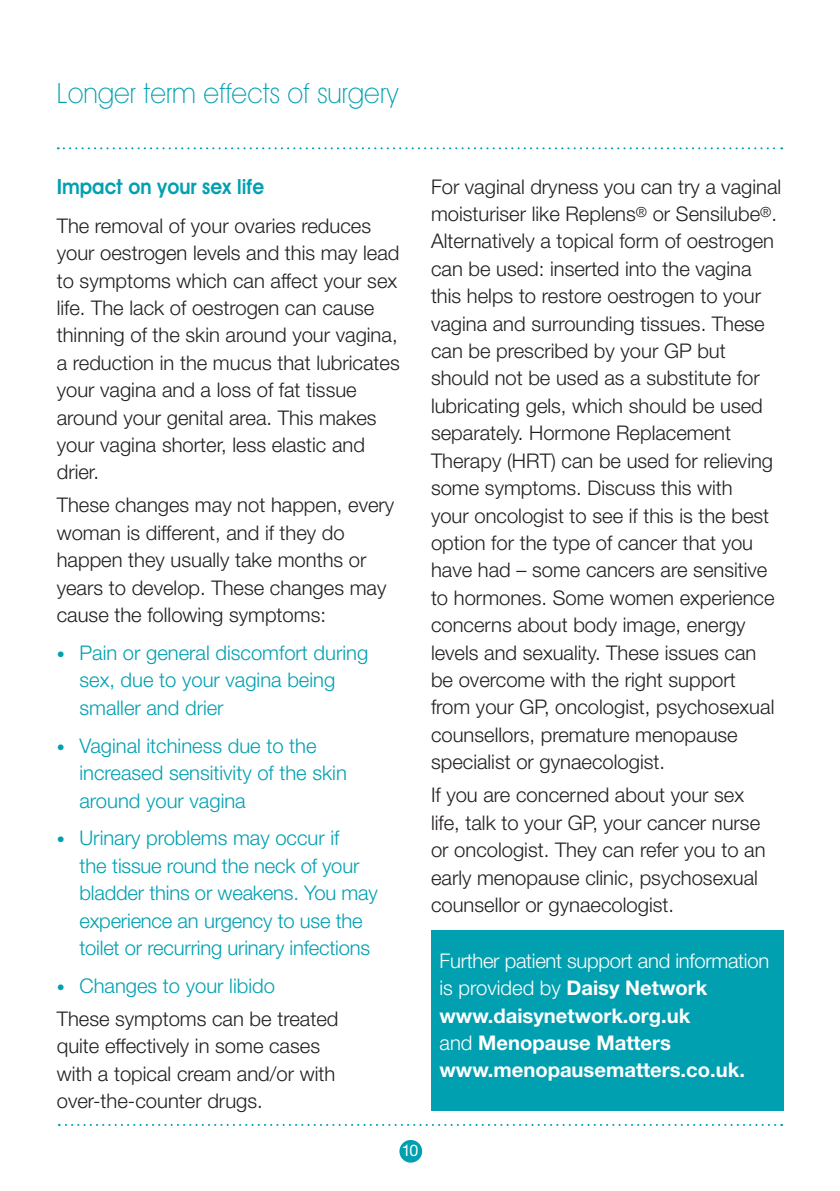
<style>
.page{position:relative;width:840px;height:1191px;background:#fff}
.page>*{position:absolute;margin:0;border:0;box-sizing:border-box;transform-origin:0 0}
.headings1{font:300 28px "Action";color:#00a0b0}
.sub_headings{font:700 21px "Action";color:#00a0b0}
.body_copy{font:300 20.2px/27.4px "Helvetica Neue";color:#231f20}
.body_indents{font:300 20.2px/27.4px "Helvetica Neue";color:#00a0b0}
.body_copy-2{font:700 20.2px/27.4px "Helvetica Neue";color:#fff}
.body_copy-3{font:16px "Helvetica Neue";color:#fff}
.s1{font-size:16px}
.s2{font-weight:300}
</style>
<div class="page">
<svg style="left:59px;top:1124px;width:711px;height:2px"></svg>
<div style="left:399px;top:1140px;width:23px;height:22px;background:#00a0b0;border-radius:50%"></div>
<svg style="left:58px;top:147px;width:723px;height:2px"></svg>
<div style="left:431px;top:930px;width:351px;height:180px;background:#00a0b0"></div>
<p class="headings1" style="left:57px;top:80px;width:343px">Longer term effects of surgery</p>
<p class="sub_headings" style="left:57px;top:177px;width:209px">Impact on your sex life</p>
<p class="body_copy" style="left:57px;top:211px;width:344px">The removal of your ovaries reduces your oestrogen levels and this may lead to symptoms which can affect your sex life. The lack of oestrogen can cause thinning of the skin around your vagina, a reduction in the mucus that lubricates your vagina and a loss of fat tissue around your genital area. This makes your vagina shorter, less elastic and drier.</p>
<p class="body_copy" style="left:57px;top:491px;width:339px">These changes may not happen, every woman is different, and if they do happen they usually take months or years to develop. These changes may cause the following symptoms:</p>
<p class="body_indents" style="left:79px;top:638px;width:290px;text-indent:-23px"><span class="s1">•</span> Pain or general discomfort during sex, due to your vagina being smaller and drier</p>
<p class="body_indents" style="left:79px;top:731px;width:269px;text-indent:-23px"><span class="s1">•</span> Vaginal itchiness due to the increased sensitivity of the skin around your vagina</p>
<p class="body_indents" style="left:79px;top:824px;width:300px;text-indent:-23px"><span class="s1">•</span> Urinary problems may occur if<br>the tissue round the neck of your bladder thins or weakens. You may experience an urgency to use the toilet or recurring urinary infections</p>
<p class="body_indents" style="left:57px;top:971px;width:219px"><span class="s1">•</span> Changes to your libido</p>
<p class="body_copy" style="left:57px;top:1004px;width:283px">These symptoms can be treated quite effectively in some cases with a topical cream and/or with over-the-counter drugs.</p>
<p class="body_copy-3" style="left:401px;top:1141px;width:18px">10</p>
<p class="body_copy" style="left:431px;top:172px;width:351px">For vaginal dryness you can try a vaginal moisturiser like Replens<sup>®</sup> or Sensilube<sup>®</sup>.<br>Alternatively a topical form of oestrogen can be used: inserted into the vagina this helps to restore oestrogen to your vagina and surrounding tissues. These can be prescribed by your GP but should not be used as a substitute for lubricating gels, which should be used separately. Hormone Replacement Therapy (HRT) can be used for relieving some symptoms. Discuss this with<br>your oncologist to see if this is the best option for the type of cancer that you have had – some cancers are sensitive to hormones. Some women experience concerns about body image, energy levels and sexuality. These issues can be overcome with the right support<br>from your GP, oncologist, psychosexual counsellors, premature menopause specialist or gynaecologist.</p>
<p class="body_copy" style="left:431px;top:781px;width:336px">If you are concerned about your sex life, talk to your GP, your cancer nurse or oncologist. They can refer you to an early menopause clinic, psychosexual counsellor or gynaecologist.</p>
<p class="body_copy-2" style="left:439px;top:946px;width:331px"><span class="s2">Further patient support and information is provided by</span> Daisy Network www.daisynetwork.org.uk<br><span class="s2">and</span> Menopause Matters www.menopausematters.co.uk.</p>
</div>
